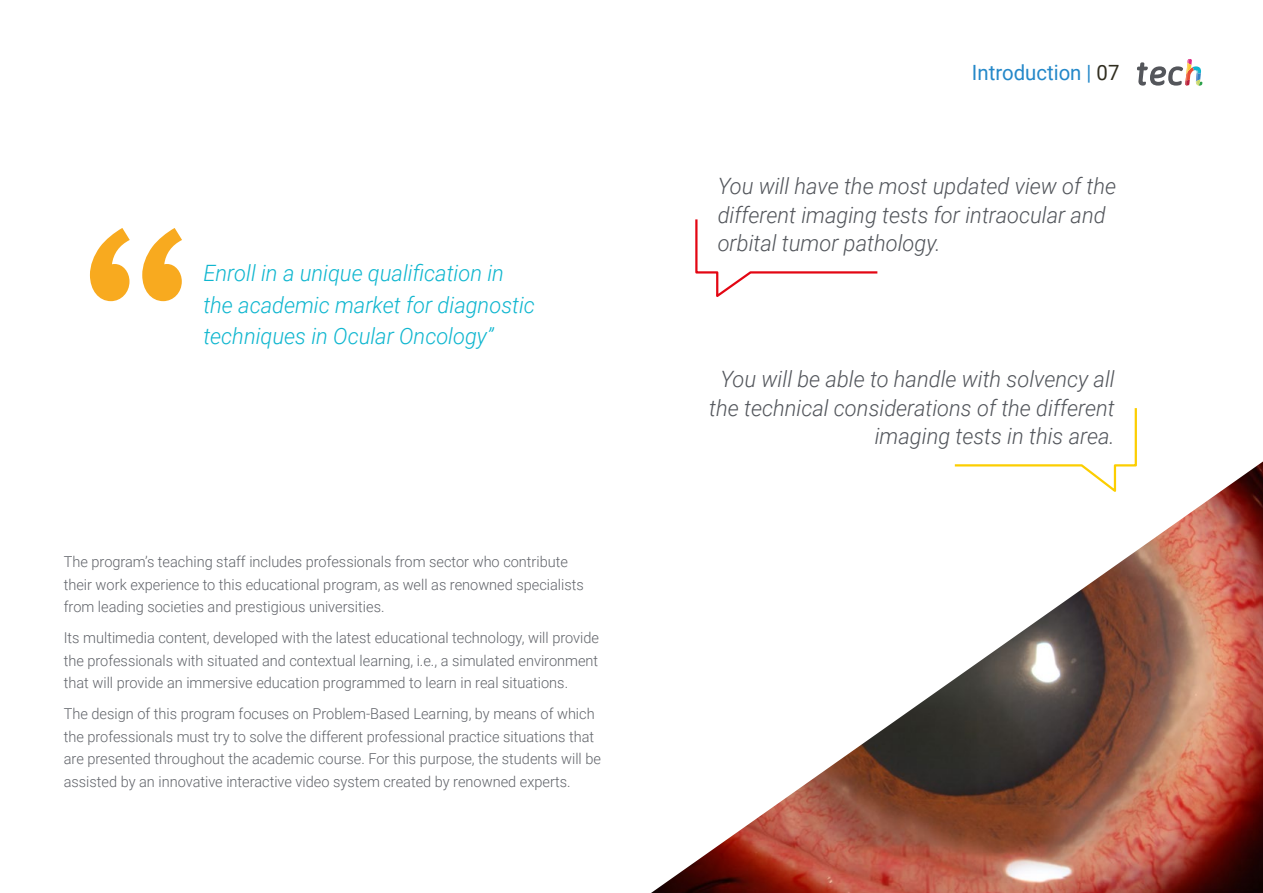
<style>
.page{position:relative;width:1263px;height:893px;background:#fff}
.page>*{position:absolute;margin:0;border:0;box-sizing:border-box;transform-origin:0 0}
.t1{font:italic 300 22.5px/28.5px "Roboto";color:#52555b;text-align:right}
.t2{font:italic 300 22.5px/31.5px "Roboto";color:#0fb6cf}
.t3{font:21px "Roboto";color:#2488c9}
.t4{font:300 15px/22.5px "Roboto";color:#61646a}
.s1{color:#312e20}
</style>
<div class="page">
<svg style="left:90px;top:228px;width:92px;height:73px"></svg>
<svg style="left:1137px;top:59px;width:65px;height:27px"></svg>
<svg style="left:1134px;top:408px;width:3px;height:53px"></svg>
<svg style="left:695px;top:219px;width:183px;height:78px"></svg>
<img style="left:651px;top:461px;width:612px;height:432px">
<h1 class="t2" style="left:203px;top:257px;width:333px">Enroll in a unique qualification in the academic market for diagnostic techniques in Ocular Oncology”</h1>
<p class="t4" style="left:64px;top:550px;width:522px">The program’s teaching staff includes professionals from sector who contribute their work experience to this educational program, as well as renowned specialists from leading societies and prestigious universities.</p>
<p class="t4" style="left:64px;top:626px;width:537px;text-align:justify">Its multimedia content, developed with the latest educational technology, will provide the professionals with situated and contextual learning, i.e., a simulated environment that will provide an immersive education programmed to learn in real situations.</p>
<p class="t4" style="left:64px;top:702px;width:539px">The design of this program focuses on Problem-Based Learning, by means of which the professionals must try to solve the different professional practice situations that are presented throughout the academic course. For this purpose, the students will be assisted by an innovative interactive video system created by renowned experts.</p>
<h2 class="t3" style="left:972px;top:57px;width:149px">Introduction | <span class="s1">07</span></h2>
<h1 class="t1" style="left:718px;top:171px;width:400px;text-align:left">You will have the most updated view of the different imaging tests for intraocular and orbital tumor pathology.</h1>
<h1 class="t1" style="left:709px;top:364px;width:407px">You will be able to handle with solvency all the technical considerations of the different imaging tests in this area.</h1>
</div>
